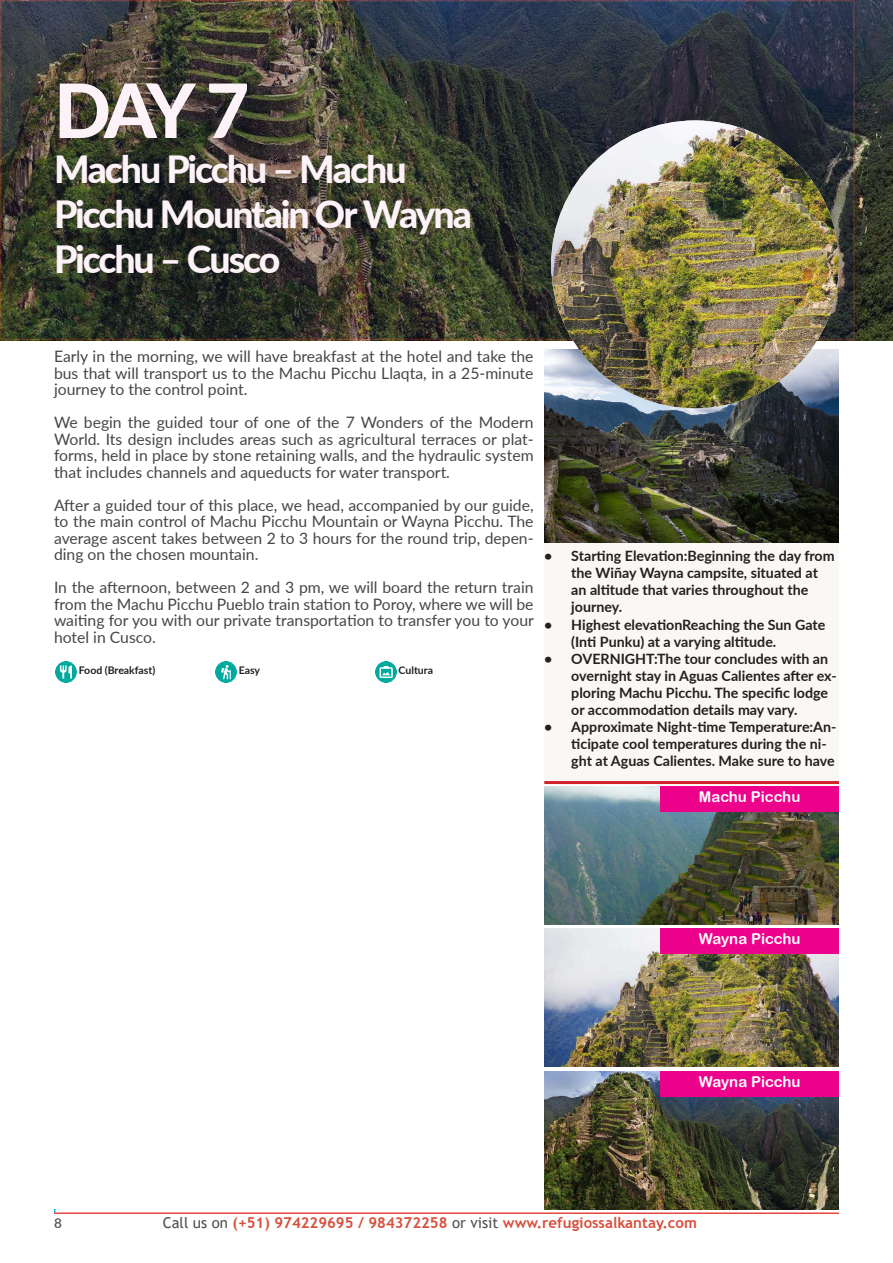
<style>
.page{position:relative;width:893px;height:1263px;background:#fff}
.page>*{position:absolute;margin:0;border:0;box-sizing:border-box;transform-origin:0 0}
.t1{font:800 75px "Lato";color:#fdf2f7}
.t2{font:800 37.5px/45px "Lato";letter-spacing:-.055em;color:#fdf2f7}
.t3{font:15.75px/16.5px "Lato";color:#454647;text-align:justify}
.t4{font:700 15px "Trebuchet MS";color:#d7513d}
.t5{font:15px "Arial Rounded MT Bold";color:#fff}
.t6{font:700 14.25px/17.1px "Lato";color:#231f20}
.t7{font:600 13.5px "Lato";color:#505052}
.t8{font:700 10.5px "Lato";color:#231f20}
.s1{font-weight:400;color:#505052}
</style>
<div class="page">
<img style="left:855px;top:0;width:38px;height:340px">
<div style="left:544px;top:542px;width:295px;height:239px;background:#f9f8f4"></div>
<hr style="left:544px;top:781px;width:295px;height:3px;background:#d1232a">
<img style="left:0;top:0;width:855px;height:340px">
<img style="left:544px;top:786px;width:295px;height:138px">
<img style="left:544px;top:929px;width:295px;height:138px">
<img style="left:544px;top:1071px;width:295px;height:138px">
<div style="left:660px;top:786px;width:179px;height:25px;background:#ed028c"></div>
<div style="left:660px;top:929px;width:179px;height:25px;background:#ed028c"></div>
<div style="left:660px;top:1071px;width:179px;height:25px;background:#ed028c"></div>
<img style="left:544px;top:349px;width:295px;height:193px">
<img style="left:551px;top:120px;width:288px;height:288px;border-radius:144px">
<hr style="left:54px;top:1212px;width:785px;height:2px;background:#e74842">
<img style="left:56px;top:662px;width:20px;height:20px">
<img style="left:215px;top:662px;width:21px;height:20px">
<img style="left:375px;top:662px;width:21px;height:20px">
<p class="t1" style="left:54px;top:55px;width:197px">DAY 7</p>
<p class="t2" style="left:54px;top:145px;width:419px">Machu Picchu – Machu<br>Picchu Mountain Or Wayna<br>Picchu – Cusco</p>
<p class="t3" style="left:54px;top:347px;width:481px">Early in the morning, we will have breakfast at the hotel and take the bus that will transport us to the Machu Picchu Llaqta, in a 25-minute journey to the control point.</p>
<p class="t3" style="left:54px;top:413px;width:481px">We begin the guided tour of one of the 7 Wonders of the Modern World. Its design includes areas such as agricultural terraces or plat&shy;forms, held in place by stone retaining walls, and the hydraulic system that includes channels and aqueducts for water transport.</p>
<p class="t3" style="left:54px;top:496px;width:481px">After a guided tour of this place, we head, accompanied by our guide, to the main control of Machu Picchu Mountain or Wayna Picchu. The average ascent takes between 2 to 3 hours for the round trip, depen&shy;ding on the chosen mountain.</p>
<p class="t3" style="left:54px;top:578px;width:481px">In the afternoon, between 2 and 3 pm, we will board the return train from the Machu Picchu Pueblo train station to Poroy, where we will be waiting for you with our private transportation to transfer you to your hotel in Cusco.</p>
<p class="t8" style="left:79px;top:662px;width:78px">Food (Breakfast)</p>
<p class="t8" style="left:239px;top:662px;width:23px">Easy</p>
<p class="t8" style="left:399px;top:662px;width:36px">Cultura</p>
<p class="t6" style="left:571px;top:547px;width:265px;text-indent:-27px">• Starting Elevation:Beginning the day from the Wiñay Wayna campsite, situated at an altitude that varies throughout the journey.</p>
<p class="t6" style="left:571px;top:615px;width:255px;text-indent:-27px">• Highest elevationReaching the Sun Gate (Inti Punku) at a varying altitude.</p>
<p class="t6" style="left:571px;top:649px;width:267px;text-indent:-27px">• OVERNIGHT:The tour concludes with an overnight stay in Aguas Calientes after ex&shy;ploring Machu Picchu. The specific lodge or accommodation details may vary.</p>
<p class="t6" style="left:571px;top:718px;width:267px;text-indent:-27px">• Approximate Night-time Temperature:An&shy;ticipate cool temperatures during the ni&shy;ght at Aguas Calientes. Make sure to have</p>
<p class="t5" style="left:699px;top:787px;width:103px">Machu Picchu</p>
<p class="t5" style="left:699px;top:930px;width:103px">Wayna Picchu</p>
<p class="t5" style="left:699px;top:1072px;width:103px">Wayna Picchu</p>
<p class="t7" style="left:54px;top:1213px;width:9px">8</p>
<p class="t4" style="left:163px;top:1214px;width:536px"><span class="s1">Call us on</span> (+51) 974229695 / 984372258 <span class="s1">or visit</span> www.refugiossalkantay.com</p>
</div>
